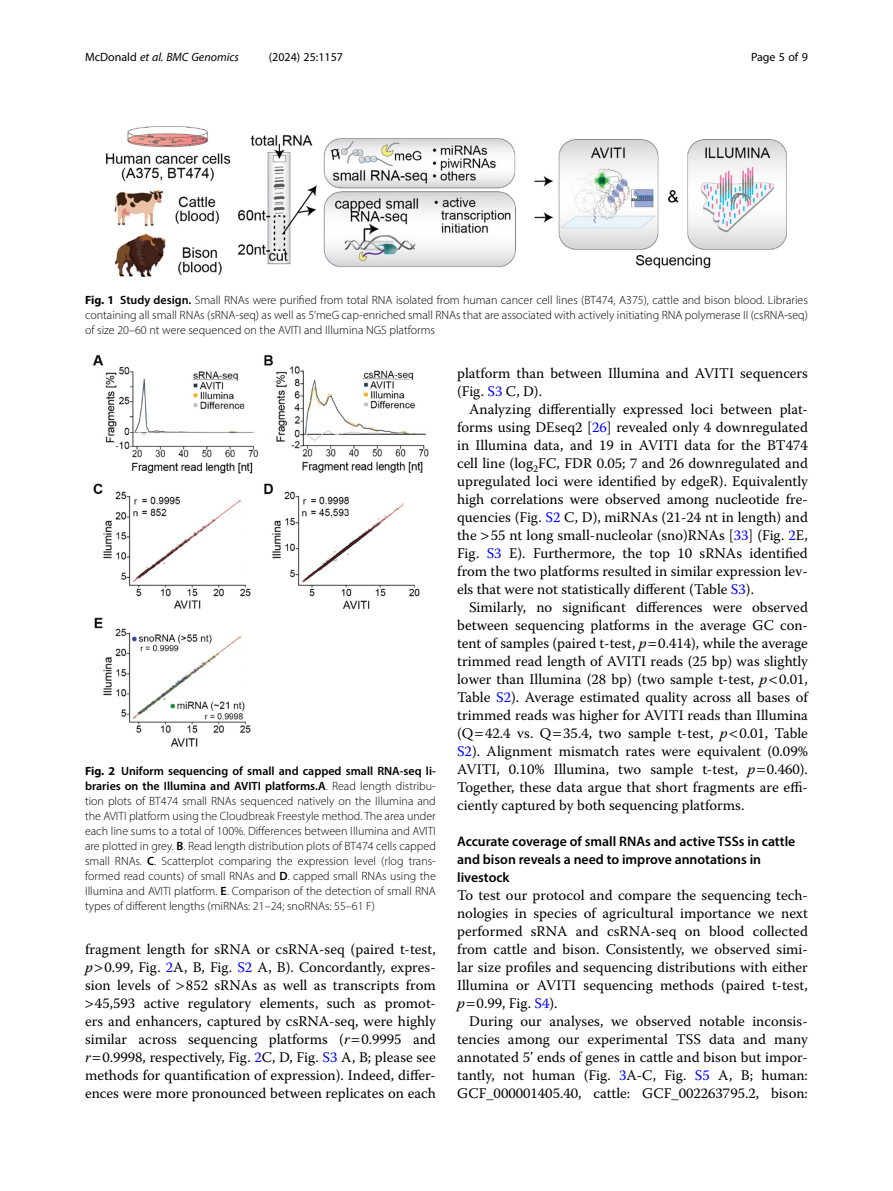
<style>
.page{position:relative;width:893px;height:1191px;background:#fff}
.page>*{position:absolute;margin:0;border:0;box-sizing:border-box;transform-origin:0 0}
.Body_Text_Indent{font:14.7px/18px "Warnock Pro";color:#000;text-align:justify}
.Body_Text{font:14.7px/18px "Warnock Pro";color:#000;text-align:justify}
.Head_2{font:600 13.8px/18px "Myriad Pro";color:#000}
.Figure_Caption{font:300 12px/15px "Myriad Pro";color:#000;text-align:justify}
.t1{font:italic 12px "Myriad Pro";color:#000}
.t2{font:12px "Myriad Pro";color:#000}
.s1{font-style:normal}
.s2{font-weight:700}
.s3{font-weight:600}
.s4{font-style:italic}
.s5{color:#00f}
</style>
<div class="page">
<img style="left:93px;top:354px;width:336px;height:393px">
<img style="left:106px;top:126px;width:681px;height:151px">
<p class="t1" style="left:85px;top:50px;width:156px"><span class="s1">McDonald</span> et al. BMC Genomics</p>
<p class="t2" style="left:269px;top:50px;width:76px">(2024) 25:1157</p>
<p class="t2" style="left:751px;top:50px;width:58px">Page 5 of 9</p>
<p class="Figure_Caption" style="left:85px;top:292px;width:724px"><span class="s2">Fig. 1</span> <span class="s3">Study design.</span> Small RNAs were purified from total RNA isolated from human cancer cell lines (BT474, A375), cattle and bison blood. Libraries containing all small RNAs (sRNA-seq) as well as 5’meG cap-enriched small RNAs that are associated with actively initiating RNA polymerase II (csRNA-seq) of size 20–60 nt were sequenced on the AVITI and Illumina NGS platforms</p>
<p class="Figure_Caption" style="left:85px;top:763px;width:352px"><span class="s2">Fig. 2</span> <span class="s3">Uniform sequencing of small and capped small RNA-seq li&shy;braries on the Illumina and AVITI platforms.A</span>. Read length distribu&shy;tion plots of BT474 small RNAs sequenced natively on the Illumina and the AVITI platform using the Cloudbreak Freestyle method. The area under each line sums to a total of 100%. Differences between Illumina and AVITI are plotted in grey. <span class="s3">B</span>. Read length distribution plots of BT474 cells capped small RNAs. <span class="s3">C</span>. Scatterplot comparing the expression level (rlog trans&shy;formed read counts) of small RNAs and <span class="s3">D</span>. capped small RNAs using the Illumina and AVITI platform. <span class="s3">E</span>. Comparison of the detection of small RNA types of different lengths (miRNAs: 21–24; snoRNAs: 55–61 F)</p>
<p class="Body_Text_Indent" style="left:85px;top:940px;width:352px;text-align:right">fragment length for sRNA or csRNA-seq (paired t-test, <span class="s4">p</span> 0.99, Fig. <span class="s5">2</span>A, B, Fig. <span class="s5">S2</span> A, B). Concordantly, expres&shy;sion levels of 852 sRNAs as well as transcripts from 45,593 active regulatory elements, such as promot&shy;ers and enhancers, captured by csRNA-seq, were highly similar across sequencing platforms (<span class="s4">r</span> 0.9995 and <span class="s4">r</span> 0.9998, respectively, Fig. <span class="s5">2</span>C, D, Fig. <span class="s5">S3</span> A, B; please see methods for quantification of expression). Indeed, differ&shy;ences were more pronounced between replicates on each</p>
<p class="Body_Text_Indent" style="left:457px;top:364px;width:352px">platform than between Illumina and AVITI sequencers (Fig. <span class="s5">S3</span> C, D).</p>
<p class="Body_Text_Indent" style="left:457px;top:400px;width:352px;text-indent:12px">Analyzing differentially expressed loci between plat&shy;forms using DEseq2 [<span class="s5">26</span>] revealed only 4 downregulated in Illumina data, and 19 in AVITI data for the BT474 cell line (log<sub>2</sub>FC, FDR 0.05; 7 and 26 downregulated and upregulated loci were identified by edgeR). Equivalently high correlations were observed among nucleotide fre&shy;quencies (Fig. <span class="s5">S2</span> C, D), miRNAs (21-24 nt in length) and the 55 nt long small-nucleolar (sno)RNAs [<span class="s5">33</span>] (Fig. <span class="s5">2</span>E, Fig. <span class="s5">S3</span> E). Furthermore, the top 10 sRNAs identified from the two platforms resulted in similar expression lev&shy;els that were not statistically different (Table <span class="s5">S3</span>).</p>
<p class="Body_Text_Indent" style="left:457px;top:598px;width:352px;text-indent:12px">Similarly, no significant differences were observed between sequencing platforms in the average GC con&shy;tent of samples (paired t-test, <span class="s4">p</span> 0.414), while the average trimmed read length of AVITI reads (25 bp) was slightly lower than Illumina (28 bp) (two sample t-test, <span class="s4">p</span> 0.01, Table <span class="s5">S2</span>). Average estimated quality across all bases of trimmed reads was higher for AVITI reads than Illumina (Q 42.4 vs. Q 35.4, two sample t-test, <span class="s4">p</span> 0.01, Table <span class="s5">S2</span>). Alignment mismatch rates were equivalent (0.09% AVITI, 0.10% Illumina, two sample t-test, <span class="s4">p</span> 0.460).<br>Together, these data argue that short fragments are effi&shy;ciently captured by both sequencing platforms.</p>
<p class="Head_2" style="left:457px;top:832px;width:340px">Accurate coverage of small RNAs and active TSSs in cattle and bison reveals a need to improve annotations in livestock</p>
<p class="Body_Text" style="left:457px;top:886px;width:352px">To test our protocol and compare the sequencing tech&shy;nologies in species of agricultural importance we next performed sRNA and csRNA-seq on blood collected from cattle and bison. Consistently, we observed simi&shy;lar size profiles and sequencing distributions with either Illumina or AVITI sequencing methods (paired t-test, <span class="s4">p</span> 0.99, Fig. <span class="s5">S4</span>).</p>
<p class="Body_Text_Indent" style="left:457px;top:1012px;width:352px;text-indent:12px">During our analyses, we observed notable inconsis&shy;tencies among our experimental TSS data and many annotated 5’ ends of genes in cattle and bison but impor&shy;tantly, not human (Fig. <span class="s5">3</span>A-C, Fig. <span class="s5">S5</span> A, B; human:<br>GCF_000001405.40, cattle: GCF_002263795.2, bison:</p>
</div>
